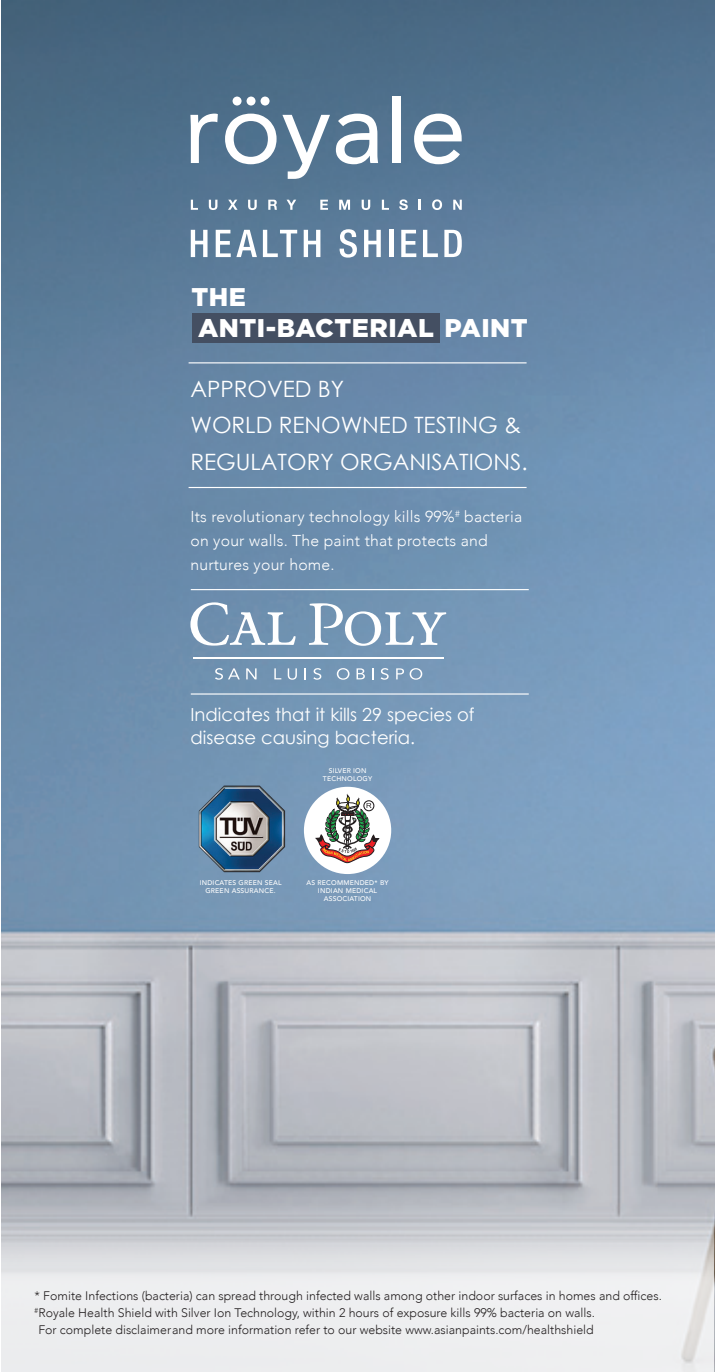
<style>
.page{position:relative;width:715px;height:1372px;background:#fff}
.page>*{position:absolute;margin:0;border:0;box-sizing:border-box;transform-origin:0 0}
.t1{font:900 25.65px/31.3px "Gotham";letter-spacing:.02em;color:#fff}
.t2{font:22.5px/36.4px "Century Gothic";color:#fff}
.t3{font:18px/22.1px "Century Gothic";color:#fff}
.t4{font:300 15.75px/23.8px "Avenir";letter-spacing:.015em;color:#fff}
.t5{font:300 12.38px "Avenir";color:#231f20}
.t6{font:500 6.75px/8.1px "Avenir";letter-spacing:.03em;color:#fff;text-align:center}
</style>
<div class="page">
<img style="left:2px;top:0;width:712px;height:1371px">
<svg style="left:2px;top:1188px;width:711px;height:183px;background:#dbdde0"></svg>
<svg style="left:190px;top:114px;width:28px;height:49px"></svg>
<svg style="left:225px;top:114px;width:51px;height:50px"></svg>
<svg style="left:282px;top:115px;width:48px;height:64px"></svg>
<svg style="left:336px;top:114px;width:42px;height:50px"></svg>
<div style="left:392px;top:96px;width:9px;height:67px;background:#fff"></div>
<svg style="left:414px;top:114px;width:47px;height:50px"></svg>
<div style="left:246px;top:97px;width:9px;height:8px;background:#fff;border-radius:50%"></div>
<div style="left:260px;top:97px;width:9px;height:8px;background:#fff;border-radius:50%"></div>
<div style="left:232px;top:97px;width:9px;height:8px;background:#fff;border-radius:50%"></div>
<svg style="left:191px;top:200px;width:7px;height:10px"></svg>
<svg style="left:209px;top:200px;width:8px;height:10px"></svg>
<svg style="left:228px;top:200px;width:9px;height:10px"></svg>
<svg style="left:248px;top:200px;width:8px;height:10px"></svg>
<svg style="left:268px;top:200px;width:9px;height:10px"></svg>
<svg style="left:286px;top:200px;width:10px;height:10px"></svg>
<svg style="left:320px;top:200px;width:8px;height:10px"></svg>
<svg style="left:339px;top:200px;width:11px;height:10px"></svg>
<svg style="left:361px;top:200px;width:9px;height:10px"></svg>
<svg style="left:381px;top:200px;width:8px;height:10px"></svg>
<svg style="left:399px;top:199px;width:8px;height:11px"></svg>
<svg style="left:418px;top:200px;width:3px;height:10px"></svg>
<svg style="left:432px;top:199px;width:10px;height:11px"></svg>
<svg style="left:453px;top:200px;width:8px;height:10px"></svg>
<svg style="left:191px;top:230px;width:16px;height:27px"></svg>
<svg style="left:215px;top:230px;width:42px;height:27px"></svg>
<svg style="left:263px;top:230px;width:34px;height:27px"></svg>
<svg style="left:303px;top:230px;width:17px;height:27px"></svg>
<svg style="left:339px;top:229px;width:18px;height:28px"></svg>
<svg style="left:364px;top:230px;width:16px;height:27px"></svg>
<hr style="left:389px;top:230px;width:4px;height:27px;background:#fff">
<svg style="left:401px;top:230px;width:15px;height:27px"></svg>
<svg style="left:423px;top:230px;width:14px;height:27px"></svg>
<svg style="left:444px;top:230px;width:17px;height:27px"></svg>
<svg style="left:215px;top:668px;width:25px;height:11px"></svg>
<svg style="left:246px;top:668px;width:10px;height:11px"></svg>
<svg style="left:274px;top:668px;width:7px;height:11px"></svg>
<svg style="left:287px;top:668px;width:10px;height:11px"></svg>
<svg style="left:304px;top:668px;width:2px;height:11px"></svg>
<svg style="left:313px;top:668px;width:8px;height:11px"></svg>
<svg style="left:337px;top:668px;width:12px;height:11px"></svg>
<svg style="left:356px;top:668px;width:9px;height:11px"></svg>
<svg style="left:371px;top:668px;width:2px;height:11px"></svg>
<svg style="left:380px;top:668px;width:8px;height:11px"></svg>
<svg style="left:396px;top:668px;width:26px;height:11px"></svg>
<svg style="left:190px;top:602px;width:105px;height:43px"></svg>
<svg style="left:308px;top:603px;width:138px;height:42px"></svg>
<hr style="left:193px;top:657px;width:250px;height:1px;background:#fff">
<img style="left:186px;top:777px;width:109px;height:109px">
<div style="left:305px;top:788px;width:85px;height:84px;background:#fff;border-radius:50%"></div>
<div style="left:304px;top:786px;width:87px;height:88px;border:3px solid #fff;border-radius:50%"></div>
<svg style="left:314px;top:793px;width:66px;height:72px"></svg>
<div style="left:363px;top:800px;width:11px;height:11px;border:1px solid #231f20;border-radius:50%"></div>
<hr style="left:191px;top:693px;width:337px;height:1px;background:#fff">
<hr style="left:191px;top:589px;width:337px;height:1px;background:#fff">
<hr style="left:188px;top:487px;width:338px;height:1px;background:#fff">
<hr style="left:188px;top:362px;width:338px;height:1px;background:#fff">
<div style="left:192px;top:313px;width:247px;height:30px;background:#444f62"></div>
<h1 class="t1" style="left:191px;top:281px;width:337px">THE<br>ANTI-BACTERIAL PAINT</h1>
<h2 class="t2" style="left:190px;top:370px;width:338px">APPROVED BY<br>WORLD RENOWNED TESTING &amp;<br>REGULATORY ORGANISATIONS.</h2>
<p class="t4" style="left:190px;top:504px;width:333px">Its revolutionary technology kills 99%<sup>#</sup> bacteria on your walls. The paint that protects and nurtures your home.</p>
<h3 class="t3" style="left:190px;top:703px;width:285px">Indicates that it kills 29 species of disease causing bacteria.</h3>
<p class="t6" style="left:323px;top:766px;width:51px">SILVER ION<br>TECHNOLOGY</p>
<p class="t6" style="left:199px;top:878px;width:83px">INDICATES GREEN SEAL<br>GREEN ASSURANCE.</p>
<p class="t6" style="left:306px;top:878px;width:84px">AS RECOMMENDED* BY<br>INDIAN MEDICAL<br>ASSOCIATION</p>
<p class="t5" style="left:35px;top:1288px;width:628px">* Fomite Infections (bacteria) can spread through infected walls among other indoor surfaces in homes and offices.</p>
<p class="t5" style="left:35px;top:1305px;width:561px"><sup>#</sup>Royale Health Shield with Silver Ion Technology, within 2 hours of exposure kills 99% bacteria on walls.</p>
<p class="t5" style="left:38px;top:1322px;width:556px">For complete disclaimerand more information refer to our website www.asianpaints.com/healthshield</p>
</div>
